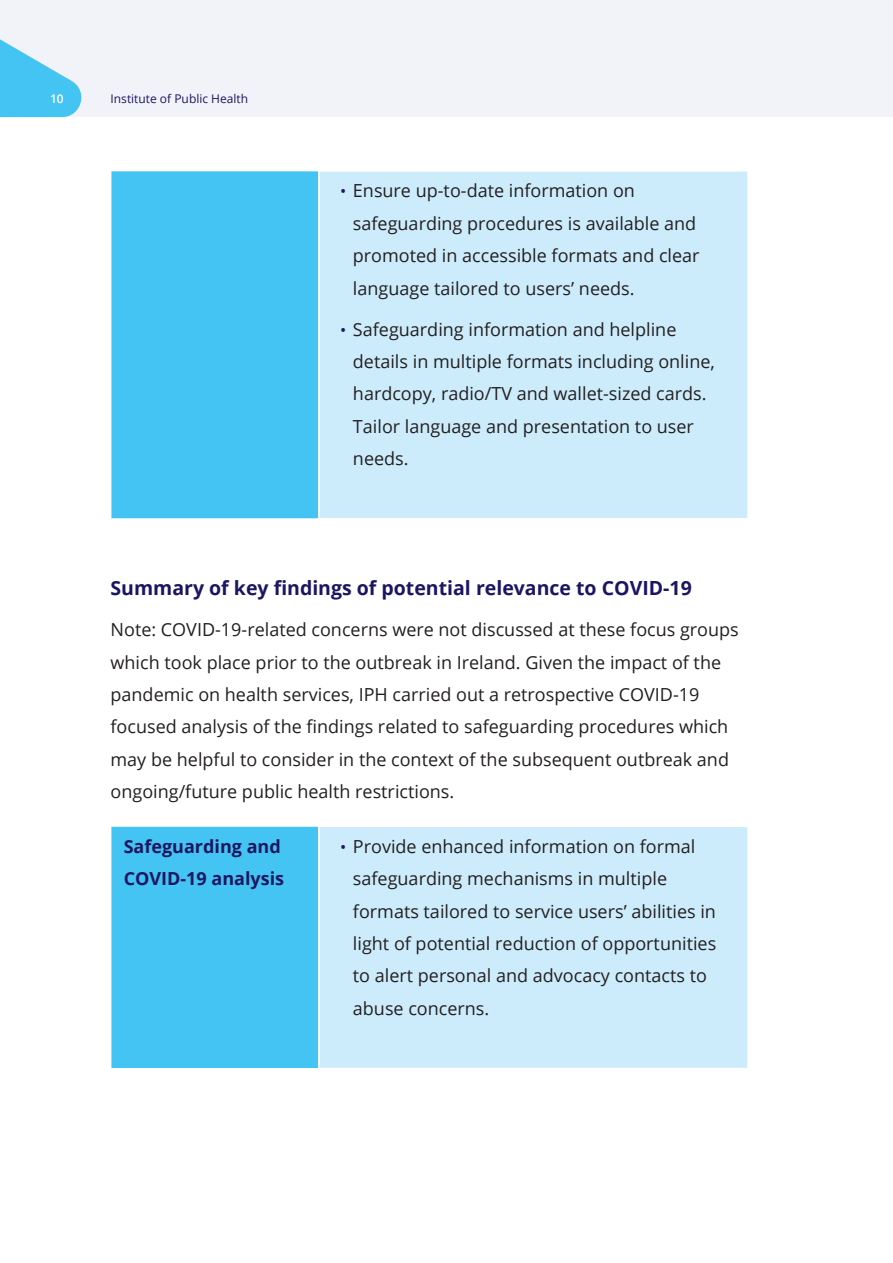
<style>
.page{position:relative;width:893px;height:1263px;background:#fff}
.page>*{position:absolute;margin:0;border:0;box-sizing:border-box;transform-origin:0 0}
.Level_1_heading{font:700 19.5px "Open Sans";color:#1b1661}
.body{font:18px/32.4px "Open Sans";color:#231f20}
.table_heading_level{font:700 18px/32.4px "Open Sans";color:#1b1661}
.t1{font:12px "Open Sans";color:#1b1661}
.t2{font:600 12px "Open Sans";color:#fff}
.s1{font-size:16.5px;color:#1b1661}
</style>
<div class="page">
<div style="left:0;top:0;width:893px;height:117px;background:#f2f3f9"></div>
<svg style="left:0;top:39px;width:82px;height:78px"></svg>
<div style="left:111px;top:171px;width:208px;height:348px;background:#44c4f2"></div>
<div style="left:319px;top:171px;width:429px;height:348px;background:#ccecfb"></div>
<hr style="left:318px;top:170px;width:431px;height:2px;background:#fff">
<hr style="left:318px;top:172px;width:2px;height:346px;background:#fff">
<hr style="left:747px;top:172px;width:2px;height:346px;background:#fff">
<hr style="left:318px;top:518px;width:431px;height:1px;background:#fff">
<hr style="left:111px;top:171px;width:1px;height:347px;background:#fff">
<hr style="left:111px;top:518px;width:207px;height:1px;background:#fff">
<div style="left:111px;top:826px;width:208px;height:242px;background:#44c4f2"></div>
<div style="left:319px;top:826px;width:429px;height:242px;background:#ccecfb"></div>
<hr style="left:318px;top:825px;width:431px;height:2px;background:#fff">
<hr style="left:318px;top:827px;width:2px;height:241px;background:#fff">
<hr style="left:747px;top:827px;width:2px;height:241px;background:#fff">
<hr style="left:111px;top:826px;width:207px;height:1px;background:#fff">
<hr style="left:111px;top:827px;width:1px;height:241px;background:#fff">
<p class="t2" style="left:50px;top:90px;width:15px">10</p>
<p class="t1" style="left:111px;top:90px;width:139px">Institute of Public Health</p>
<p class="body" style="left:353px;top:174px;width:348px;text-indent:-13px"><span class="s1">•</span> Ensure up-to-date information on safeguarding procedures is available and promoted in accessible formats and clear language tailored to users’ needs.</p>
<p class="body" style="left:353px;top:312px;width:364px;text-indent:-13px"><span class="s1">•</span> Safeguarding information and helpline details in multiple formats including online, hardcopy, radio/TV and wallet-sized cards.<br>Tailor language and presentation to user needs.</p>
<p class="Level_1_heading" style="left:111px;top:574px;width:583px">Summary of key findings of potential relevance to COVID-19</p>
<p class="body" style="left:111px;top:613px;width:630px">Note: COVID-19-related concerns were not discussed at these focus groups which took place prior to the outbreak in Ireland. Given the impact of the pandemic on health services, IPH carried out a retrospective COVID-19 focused analysis of the findings related to safeguarding procedures which may be helpful to consider in the context of the subsequent outbreak and ongoing/future public health restrictions.</p>
<p class="table_heading_level" style="left:124px;top:830px;width:162px">Safeguarding and<br>COVID-19 analysis</p>
<p class="body" style="left:353px;top:830px;width:365px;text-indent:-13px"><span class="s1">•</span> Provide enhanced information on formal safeguarding mechanisms in multiple formats tailored to service users’ abilities in light of potential reduction of opportunities to alert personal and advocacy contacts to abuse concerns.</p>
</div>
